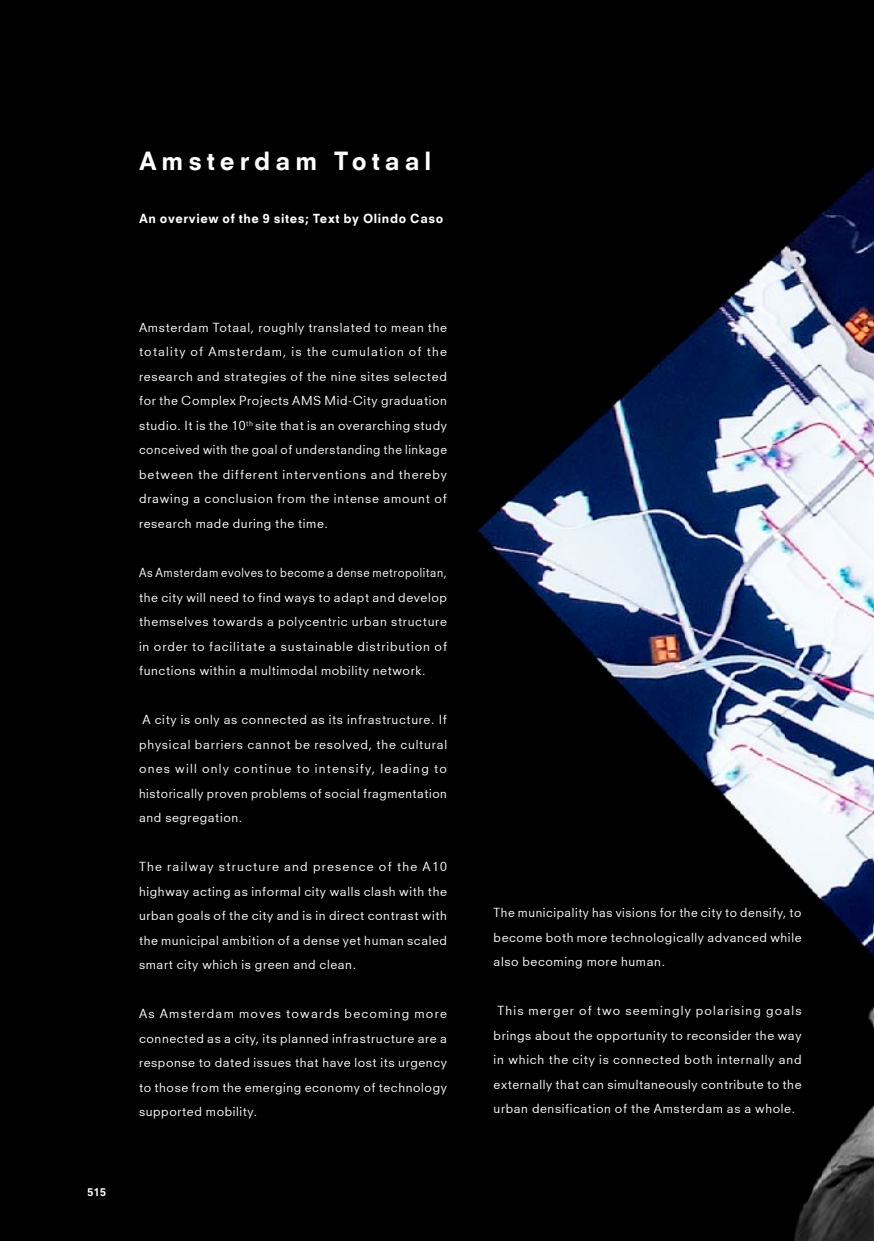
<style>
.page{position:relative;width:874px;height:1241px;background:#fff}
.page>*{position:absolute;margin:0;border:0;box-sizing:border-box;transform-origin:0 0}
.t1{font:24.5px "font 0000000022 af 04 fe";letter-spacing:.2em;color:#fff}
.t2{font:12.25px/24.5px "font 0000000022 af 04 fe";letter-spacing:.05em;color:#fff;text-align:justify}
.t3{font:12.25px/24.5px "font 0000000022 af 04 fe";letter-spacing:.05em;color:#fff;text-align:justify;scale:.91 1}
.t4{font:10.5px "font 0000000022 af 04 fe";color:#fff}
</style>
<div class="page">
<div style="left:0;top:0;width:873px;height:1240px;background:#000"></div>
<img style="left:477px;top:166px;width:396px;height:1074px">
<h1 class="t1" style="left:139px;top:146px;width:294px">Amsterdam Totaal</h1>
<p class="t2" style="left:139px;top:206px;width:306px">An overview of the 9 sites; Text by Olindo Caso</p>
<p class="t4" style="left:87px;top:1185px;width:20px">515</p>
<p class="t2" style="left:139px;top:316px;width:309px">Amsterdam Totaal, roughly translated to mean the totality of Amsterdam, is the cumulation of the research and strategies of the nine sites selected for the Complex Projects AMS Mid-City graduation studio. It is the 10<sup>th</sup> site that is an overarching study conceived with the goal of understanding the linkage between the different interventions and thereby drawing a conclusion from the intense amount of research made during the time.</p>
<p class="t3" style="left:139px;top:561px;width:340px">As Amsterdam evolves to become a dense metropolitan, the city will need to find ways to adapt and develop themselves towards a polycentric urban structure in order to facilitate a sustainable distribution of functions within a multimodal mobility network.</p>
<p class="t2" style="left:139px;top:708px;width:309px">A city is only as connected as its infrastructure. If physical barriers cannot be resolved, the cultural ones will only continue to intensify, leading to historically proven problems of social fragmentation and segregation.</p>
<p class="t2" style="left:139px;top:855px;width:309px">The railway structure and presence of the A10 highway acting as informal city walls clash with the urban goals of the city and is in direct contrast with the municipal ambition of a dense yet human scaled smart city which is green and clean.</p>
<p class="t2" style="left:139px;top:1002px;width:309px">As Amsterdam moves towards becoming more connected as a city, its planned infrastructure are a response to dated issues that have lost its urgency to those from the emerging economy of technology supported mobility.</p>
<p class="t2" style="left:493px;top:901px;width:309px">The municipality has visions for the city to densify, to become both more technologically advanced while also becoming more human.</p>
<p class="t2" style="left:493px;top:999px;width:309px;text-align:center">This merger of two seemingly polarising goals brings about the opportunity to reconsider the way in which the city is connected both internally and externally that can simultaneously contribute to the urban densification of the Amsterdam as a whole.</p>
</div>
